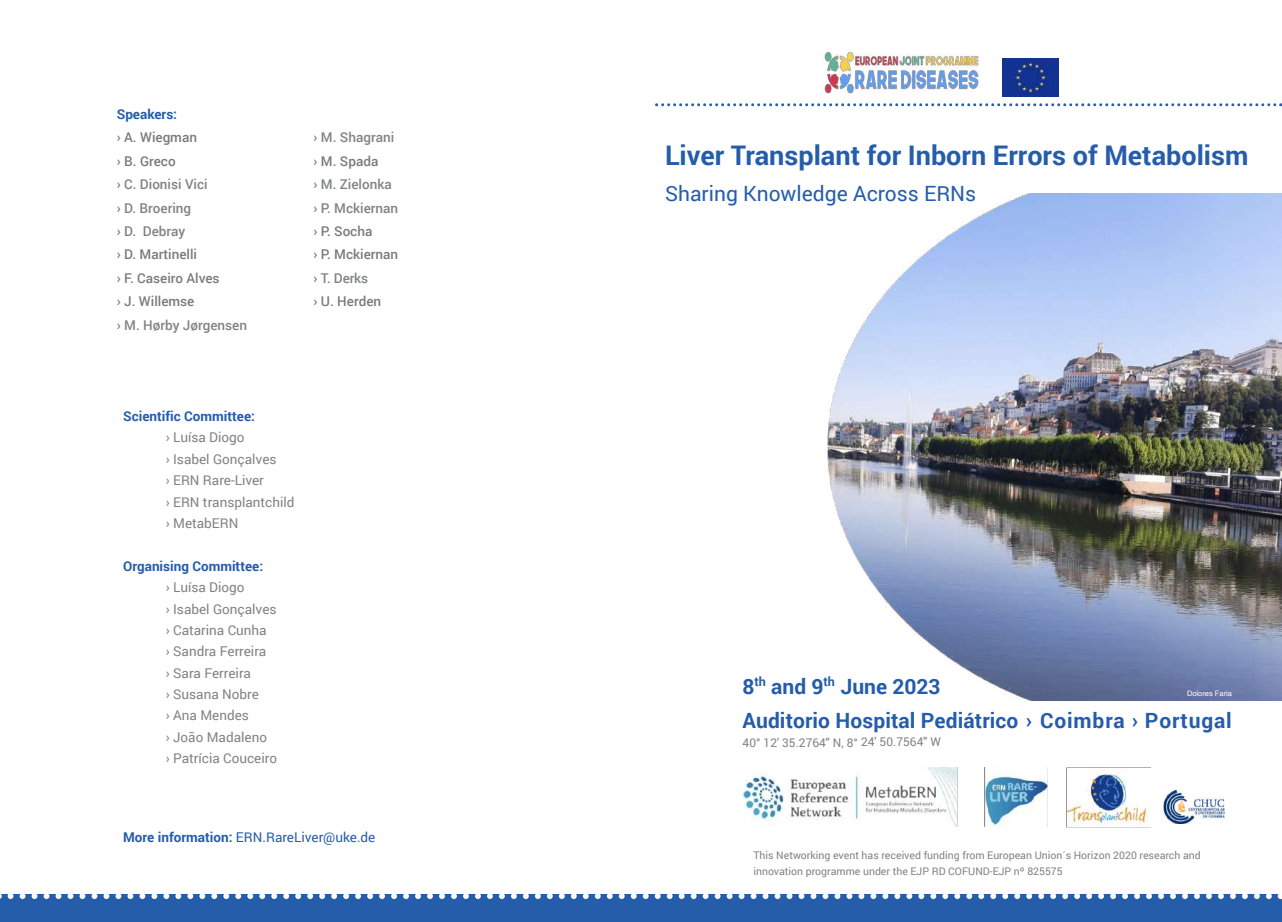
<style>
.page{position:relative;width:1282px;height:922px;background:#fff}
.page>*{position:absolute;margin:0;border:0;box-sizing:border-box;transform-origin:0 0}
.t1{font:700 27px "Roboto";color:#255dab}
.t2{font:700 21px/33.3px "Roboto";letter-spacing:.005em;color:#255dab}
.t3{font:21px "Roboto";color:#255dab}
.t4{font:13.5px/21.3px "Roboto";color:#808285}
.t5{font:500 13.5px/23.4px "Roboto";color:rgb(35 31 32/.6)}
.t6{font:700 13.5px "Roboto";color:#255dab}
.t7{font:13.5px "Roboto";color:#255dab}
.t8{font:12px "Roboto";letter-spacing:-.005em;color:#808285}
.t9{font:10.5px/16.6px "Roboto";color:#808285}
.t10{font:7.5px "Helvetica";color:#fff}
.s1{color:#808285}
.s2{font-weight:700}
</style>
<div class="page">
<img style="left:823px;top:51px;width:156px;height:43px">
<svg style="left:655px;top:103px;width:626px;height:3px"></svg>
<img style="left:827px;top:194px;width:454px;height:506px">
<div style="left:995px;top:55px;width:69px;height:44px;background:linear-gradient(to right,#fff,#fff)"></div>
<img style="left:1002px;top:59px;width:56px;height:37px">
<img style="left:742px;top:767px;width:408px;height:60px">
<div style="left:0;top:894px;width:1281px;height:27px;background:#255dab"></div>
<svg style="left:0;top:894px;width:1281px;height:5px"></svg>
<img style="left:1163px;top:790px;width:62px;height:33px">
<p class="t6" style="left:117px;top:105px;width:62px">Speakers:</p>
<p class="t5" style="left:117px;top:125px;width:132px">› A. Wiegman<br>› B. Greco<br>› <span class="s1">C. Dionisi Vici<br></span>› <span class="s1">D. Broering<br></span>› <span class="s1">D. Debray<br></span>› D. Martinelli<br>› F. Caseiro Alves<br>› J. Willemse<br>› <span class="s1">M. Hørby Jørgensen</span></p>
<p class="t5" style="left:313px;top:125px;width:86px">› <span class="s1">M. Shagrani </span>› M. Spada<br>› <span class="s1">M. Zielonka </span>› <span class="s1">P. Mckiernan </span>› P. Socha<br>› P. Mckiernan › <span class="s1">T. Derks<br></span>› U. Herden</p>
<p class="t6" style="left:123px;top:407px;width:133px">Scientific Committee:</p>
<p class="t4" style="left:166px;top:426px;width:130px">› Luísa Diogo<br>› Isabel Gonçalves<br>› ERN Rare-Liver<br>› ERN transplantchild › MetabERN</p>
<p class="t6" style="left:123px;top:556px;width:141px">Organising Committee:</p>
<p class="t4" style="left:166px;top:576px;width:113px">› Luísa Diogo<br>› Isabel Gonçalves › Catarina Cunha<br>› Sandra Ferreira<br>› Sara Ferreira<br>› Susana Nobre<br>› Ana Mendes<br>› João Madaleno<br>› Patrícia Couceiro</p>
<p class="t7" style="left:123px;top:828px;width:254px"><span class="s2">More information:</span> ERN.RareLiver@uke.de</p>
<h1 class="t1" style="left:665px;top:136px;width:584px">Liver Transplant for Inborn Errors of Metabolism</h1>
<h2 class="t3" style="left:665px;top:179px;width:313px">Sharing Knowledge Across ERNs</h2>
<h2 class="t2" style="left:742px;top:669px;width:491px">8<sup>th</sup> and 9<sup>th</sup> June 2023<br>Auditorio Hospital Pediátrico › Coimbra › Portugal</h2>
<p class="t10" style="left:1186px;top:690px;width:47px">Dolores Faria</p>
<p class="t8" style="left:742px;top:734px;width:200px">40° 12' 35.2764" N, 8° 24' 50.7564" W</p>
<p class="t9" style="left:753px;top:846px;width:449px">This Networking event has received funding from European Union´s Horizon 2020 research and innovation programme under the EJP RD COFUND-EJP nº 825575</p>
</div>
